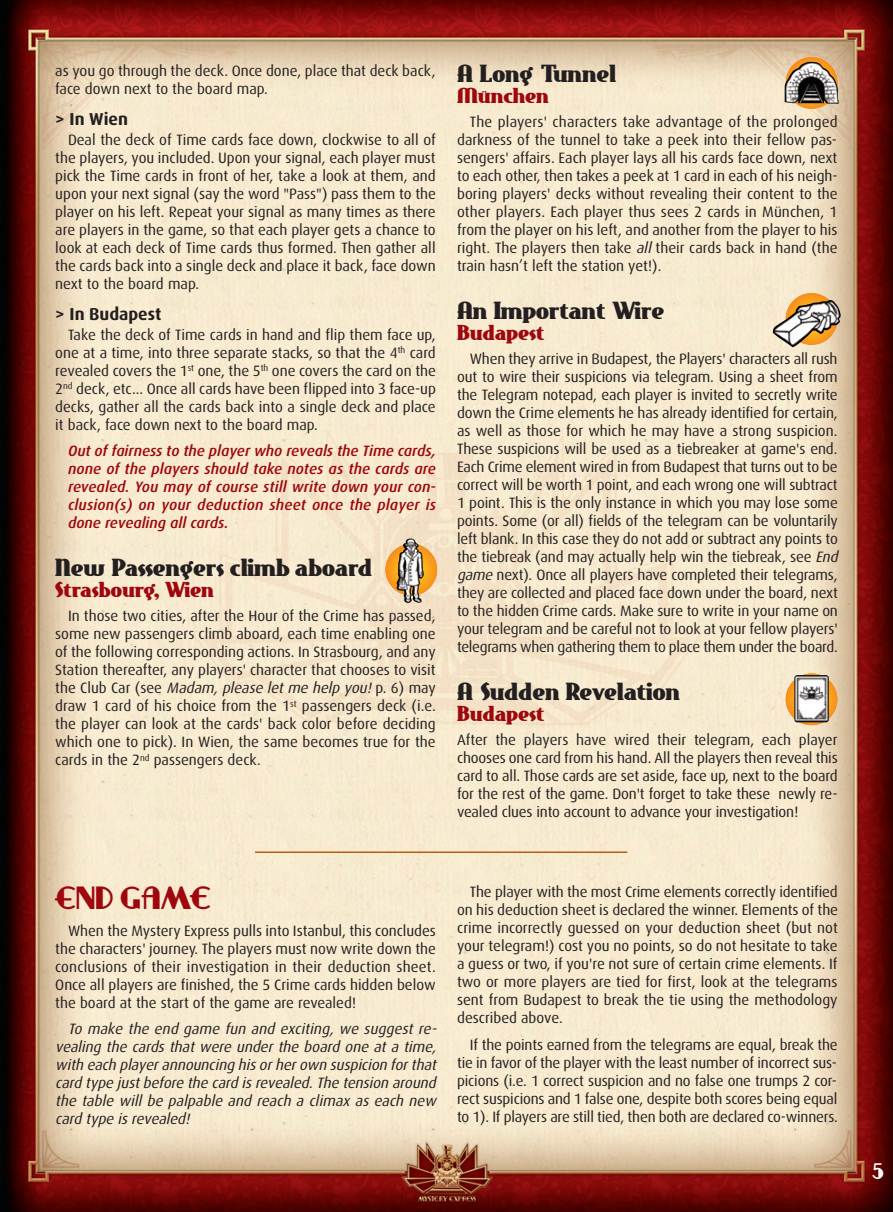
<style>
.page{position:relative;width:893px;height:1212px;background:#fff}
.page>*{position:absolute;margin:0;border:0;box-sizing:border-box;transform-origin:0 0}
.t1{font:30px "Ritzy Remix";color:#9d070d}
.t2{font:24px "East Market";letter-spacing:-.01em;color:#231f20}
.t3{font:21px "East Market";letter-spacing:-.01em;color:#9d070d}
.t4{font:21px "Ritzy Remix";color:#fff}
.t5{font:700 17.25px "Dax";color:#231f20}
.t6{font:15px/18px "Dax";letter-spacing:-.01em;color:#231f20;text-align:justify}
.t7{font:italic 15px/18px "Dax";color:#231f20;text-align:justify}
.t8{font:italic 500 15px/18px "Dax";letter-spacing:.01em;color:#9d070d;text-align:justify}
.s1{font-style:italic}
</style>
<div class="page">
<img style="left:0;top:0;width:893px;height:1212px">
<hr style="left:255px;top:851px;width:372px;height:2px;background:#b56011">
<svg style="left:385px;top:544px;width:52px;height:52px"></svg>
<img style="left:396px;top:538px;width:28px;height:65px">
<svg style="left:786px;top:57px;width:51px;height:52px"></svg>
<img style="left:785px;top:61px;width:54px;height:43px">
<div style="left:786px;top:293px;width:51px;height:52px;background:#f7951d;border-radius:26px"></div>
<img style="left:773px;top:300px;width:68px;height:47px">
<svg style="left:786px;top:673px;width:51px;height:52px"></svg>
<img style="left:794px;top:675px;width:35px;height:47px">
<p class="t6" style="left:55px;top:62px;width:382px">as you go through the deck. Once done, place that deck back, face down next to the board map.</p>
<p class="t5" style="left:55px;top:111px;width:74px">&gt; In Wien</p>
<p class="t6" style="left:55px;top:131px;width:382px;text-indent:13px">Deal the deck of Time cards face down, clockwise to all of the players, you included. Upon your signal, each player must pick the Time cards in front of her, take a look at them, and upon your next signal (say the word "Pass") pass them to the player on his left. Repeat your signal as many times as there are players in the game, so that each player gets a chance to look at each deck of Time cards thus formed. Then gather all the cards back into a single deck and place it back, face down next to the board map.</p>
<p class="t5" style="left:55px;top:306px;width:108px">&gt; In Budapest</p>
<p class="t6" style="left:55px;top:327px;width:382px;text-indent:13px">Take the deck of Time cards in hand and flip them face up, one at a time, into three separate stacks, so that the 4<sup>th</sup> card revealed covers the 1<sup>st</sup> one, the 5<sup>th</sup> one covers the card on the 2<sup>nd</sup> deck, etc... Once all cards have been flipped into 3 face-up decks, gather all the cards back into a single deck and place it back, face down next to the board map.</p>
<p class="t8" style="left:68px;top:443px;width:369px">Out of fairness to the player who reveals the Time cards, none of the players should take notes as the cards are revealed. You may of course still write down your con&shy;clusion(s) on your deduction sheet once the player is done revealing all cards.</p>
<h2 class="t2" style="left:55px;top:558px;width:318px">New Passengers climb aboard</h2>
<h3 class="t3" style="left:55px;top:582px;width:160px">Strasbourg, Wien</h3>
<p class="t6" style="left:55px;top:608px;width:382px;text-indent:13px">In those two cities, after the Hour of the Crime has passed, some new passengers climb aboard, each time enabling one of the following corresponding actions. In Strasbourg, and any Station thereafter, any players' character that chooses to visit t h e C l u b C a r ( s e e <span class="s1">Madam, please let me help you!</span> p . 6 ) m a y draw 1 card of his choice from the 1<sup>st</sup> passengers deck (i.e. the player can look at the cards' back color before deciding which one to pick). In Wien, the same becomes true for the cards in the 2<sup>nd</sup> passengers deck.</p>
<h2 class="t2" style="left:457px;top:64px;width:161px">A Long Tunnel</h2>
<h3 class="t3" style="left:457px;top:87px;width:93px">München</h3>
<p class="t6" style="left:457px;top:114px;width:382px;text-indent:13px">The players' characters take advantage of the prolonged darkness of the tunnel to take a peek into their fellow pas&shy;sengers' affairs. Each player lays all his cards face down, next to each other, then takes a peek at 1 card in each of his neigh&shy;boring players' decks without revealing their content to the other players. Each player thus sees 2 cards in München, 1 from the player on his left, and another from the player to his right. The players then take <span class="s1">all</span>their cards back in hand (the train hasn’t left the station yet!).</p>
<h2 class="t2" style="left:457px;top:301px;width:209px">An Important Wire</h2>
<h3 class="t3" style="left:457px;top:324px;width:89px">Budapest</h3>
<p class="t6" style="left:457px;top:351px;width:385px;text-align:left;text-indent:13px">When they arrive in Budapest, the Players' characters all rush out to wire their suspicions via telegram. Using a sheet from the Telegram notepad, each player is invited to secretly write down the Crime elements he has already identified for certain, as well as those for which he may have a strong suspicion.<br>These suspicions will be used as a tiebreaker at game's end.<br>Each Crime element wired in from Budapest that turns out to be correct will be worth 1 point, and each wrong one will subtract 1 point. This is the only instance in which you may lose some points. Some (or all) fields of the telegram can be voluntarily left blank. In this case they do not add or subtract any points to the tiebreak (and may actually help win the tiebreak, see <span class="s1">End game</span> next). Once all players have completed their telegrams, they are collected and placed face down under the board, next to the hidden Crime cards. Make sure to write in your name on your telegram and be careful not to look at your fellow players' telegrams when gathering them to place them under the board.</p>
<h2 class="t2" style="left:457px;top:682px;width:225px">A Sudden Revelation</h2>
<h3 class="t3" style="left:457px;top:705px;width:89px">Budapest</h3>
<p class="t6" style="left:457px;top:732px;width:382px">After the players have wired their telegram, each player chooses one card from his hand. All the players then reveal this card to all. Those cards are set aside, face up, next to the board for the rest of the game. Don't forget to take these newly re&shy;vealed clues into account to advance your investigation!</p>
<h1 class="t1" style="left:55px;top:881px;width:158px">END GAME</h1>
<p class="t6" style="left:55px;top:922px;width:382px;text-indent:13px">When the Mystery Express pulls into Istanbul, this concludes the characters' journey. The players must now write down the conclusions of their investigation in their deduction sheet.<br>Once all players are finished, the 5 Crime cards hidden below the board at the start of the game are revealed!</p>
<p class="t7" style="left:55px;top:1021px;width:386px;text-indent:13px">To make the end game fun and exciting, we suggest re&shy;vealing the cards that were under the board one at a time, with each playerannouncing his orherown suspicion forthat card type justbefore the card is revealed.The tension around the table will be palpable and reach a climax as each new card type is revealed!</p>
<p class="t6" style="left:457px;top:884px;width:382px;text-indent:13px">The player with the most Crime elements correctly identified on his deduction sheet is declared the winner. Elements of the crime incorrectly guessed on your deduction sheet (but not your telegram!) cost you no points, so do not hesitate to take a guess or two, if you're not sure of certain crime elements. If two or more players are tied for first, look at the telegrams sent from Budapest to break the tie using the methodology described above.</p>
<p class="t6" style="left:457px;top:1037px;width:382px;text-indent:13px">If the points earned from the telegrams are equal, break the tie in favor of the player with the least number of incorrect sus&shy;picions (i.e. 1 correct suspicion and no false one trumps 2 cor&shy;rect suspicions and 1 false one, despite both scores being equal to 1). If players are still tied, then both are declared co-winners.</p>
<h3 class="t4" style="left:872px;top:1160px;width:14px">5</h3>
</div>
